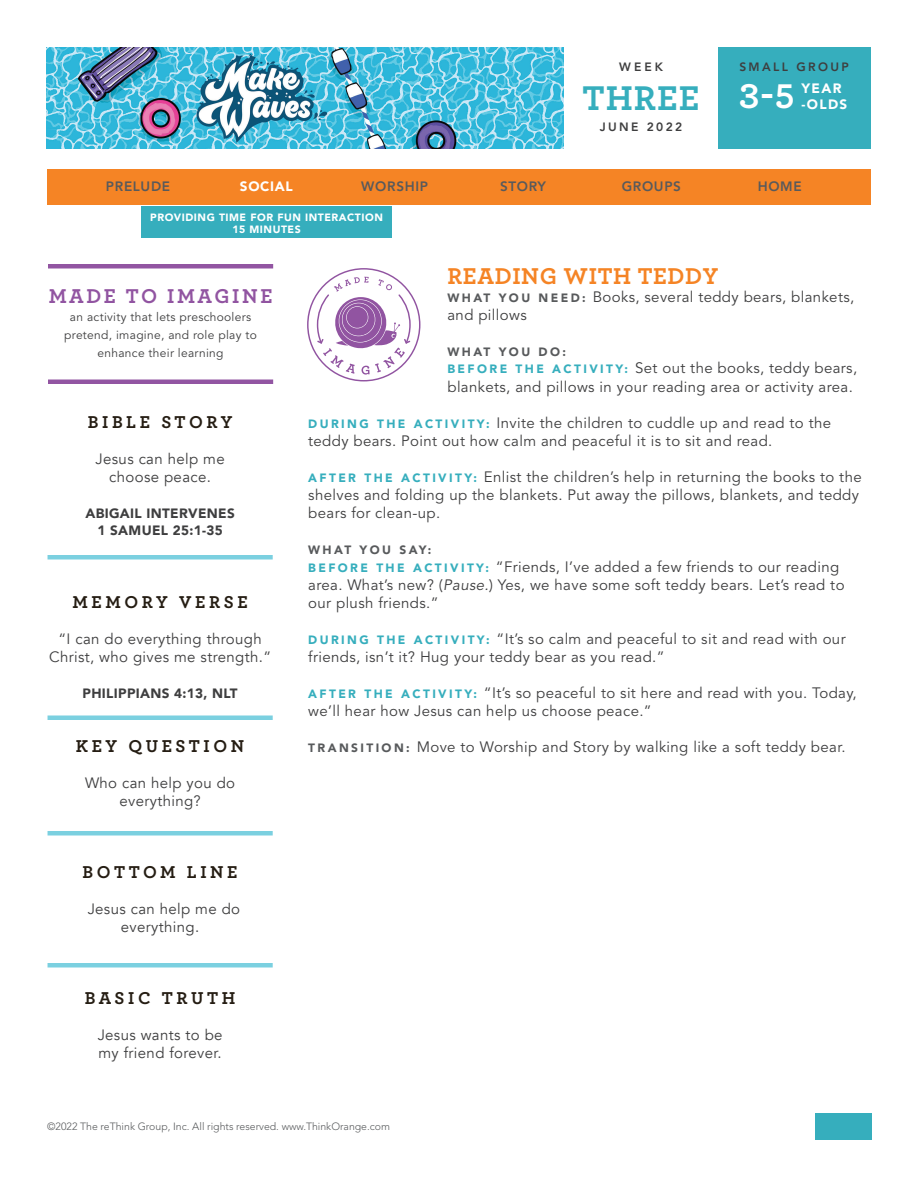
<style>
.page{position:relative;width:918px;height:1188px;background:#fff}
.page>*{position:absolute;margin:0;border:0;box-sizing:border-box;transform-origin:0 0}
.t1{font:700 36px "Archer Pro";letter-spacing:.025em;color:#36aebd}
.t2{font:700 36px "Archer Pro";color:#fff}
.t3{font:700 24px "Archer Pro";letter-spacing:.025em;color:#f58425}
.t4{font:700 21px "Archer Pro";letter-spacing:.125em;color:#9154a1}
.t5{font:700 18px "Archer Pro";letter-spacing:.2em;color:#251d13}
.t6{font:15px/18px "Avenir LT Std";letter-spacing:.025em;color:#3e3e3f}
.t7{font:15px/18px "Avenir";letter-spacing:.025em;color:#3e3e3f;text-align:center}
.t8{font:900 13.5px/18px "Avenir";letter-spacing:.025em;color:#3e3e3f;text-align:center}
.t9{font:800 13.5px "Avenir LT Std";letter-spacing:.05em;color:#585a5c}
.t10{font:900 13.5px/16.2px "Avenir LT Std";letter-spacing:.1em;color:#fff}
.t11{font:12px/18px "Avenir LT Std";letter-spacing:.025em;color:#3e3e3f;text-align:center}
.t12{font:800 12px "Avenir LT Std";letter-spacing:.2em;color:#3e3e3f}
.t13{font:900 12px "Avenir LT Std";letter-spacing:.2em;color:#585a5c}
.t14{font:300 10.5px "Avenir LT Std";color:#585a5c}
.t15{font:900 10.5px/12px "Avenir LT Std";letter-spacing:.05em;color:#fff;text-align:center}
.s1{font-weight:900;font-size:12px;color:#585a5c}
.s2{font-weight:900;font-size:12px;color:#36aebd}
.s3{font-style:italic}
</style>
<div class="page">
<img style="left:46px;top:47px;width:518px;height:102px">
<div style="left:717px;top:47px;width:154px;height:102px;background:#36aebd"></div>
<div style="left:48px;top:555px;width:225px;height:5px;background:#7bd0e0"></div>
<hr style="left:48px;top:716px;width:225px;height:4px;background:#7bd0e0">
<div style="left:48px;top:831px;width:225px;height:5px;background:#7bd0e0"></div>
<div style="left:48px;top:963px;width:225px;height:5px;background:#7bd0e0"></div>
<div style="left:141px;top:206px;width:251px;height:32px;background:#36aebd"></div>
<div style="left:47px;top:170px;width:824px;height:36px;background:#f58425"></div>
<div style="left:815px;top:1113px;width:57px;height:27px;background:#36aebd"></div>
<hr style="left:48px;top:380px;width:225px;height:4px;background:#9255a2">
<hr style="left:48px;top:264px;width:225px;height:4px;background:#9255a2">
<svg style="left:307px;top:268px;width:113px;height:113px"></svg>
<p class="t12" style="left:619px;top:59px;width:45px">WEEK</p>
<h1 class="t1" style="left:583px;top:69px;width:118px">THREE</h1>
<p class="t12" style="left:600px;top:120px;width:84px">JUNE 2022</p>
<p class="t12" style="left:739px;top:59px;width:111px">SMALL GROUP</p>
<h1 class="t2" style="left:739px;top:68px;width:57px">3-5</h1>
<p class="t10" style="left:802px;top:80px;width:47px">YEAR -OLDS</p>
<p class="t9" style="left:106px;top:178px;width:66px">PRELUDE</p>
<p class="t10" style="left:240px;top:178px;width:54px">SOCIAL</p>
<p class="t9" style="left:361px;top:178px;width:68px">WORSHIP</p>
<p class="t9" style="left:500px;top:178px;width:47px">STORY</p>
<p class="t9" style="left:622px;top:178px;width:61px">GROUPS</p>
<p class="t9" style="left:758px;top:178px;width:46px">HOME</p>
<p class="t15" style="left:150px;top:211px;width:234px">PROVIDING TIME FOR FUN INTERACTION<br>15 MINUTES</p>
<h3 class="t4" style="left:49px;top:279px;width:225px">MADE TO IMAGINE</h3>
<p class="t11" style="left:64px;top:308px;width:194px">an activity that lets preschoolers pretend, imagine, and role play to enhance their learning</p>
<p class="t5" style="left:88px;top:407px;width:146px">BIBLE STORY</p>
<p class="t7" style="left:96px;top:450px;width:131px">Jesus can help me choose peace.</p>
<p class="t8" style="left:85px;top:503px;width:151px">ABIGAIL INTERVENES<br>1 SAMUEL 25:1-35</p>
<p class="t5" style="left:72px;top:587px;width:177px">MEMORY VERSE</p>
<p class="t7" style="left:49px;top:630px;width:224px">“I can do everything through<br>Christ, who gives me strength.”</p>
<p class="t8" style="left:83px;top:683px;width:157px">PHILIPPIANS 4:13, NLT</p>
<p class="t5" style="left:76px;top:731px;width:170px">KEY QUESTION</p>
<p class="t7" style="left:85px;top:774px;width:152px">Who can help you do everything?</p>
<p class="t5" style="left:83px;top:857px;width:156px">BOTTOM LINE</p>
<p class="t7" style="left:88px;top:900px;width:154px">Jesus can help me do everything.</p>
<p class="t5" style="left:85px;top:983px;width:152px">BASIC TRUTH</p>
<p class="t7" style="left:98px;top:1026px;width:126px;text-align:left">Jesus wants to be my friend forever.</p>
<h2 class="t3" style="left:447px;top:257px;width:272px">READING WITH TEDDY</h2>
<p class="t6" style="left:447px;top:288px;width:408px"><span class="s1">W H AT Y O U N E E D :</span> Books, several teddy bears, blankets, and pillows</p>
<p class="t13" style="left:447px;top:344px;width:120px">WHAT YOU DO:</p>
<p class="t6" style="left:447px;top:358px;width:411px;line-height:18.9px"><span class="s2">B E F O R E T H E A C T I V I T Y:</span> Set out the books, teddy bears, blankets, and pillows in your reading area or activity area.</p>
<p class="t6" style="left:308px;top:414px;width:524px"><span class="s2">D U R I N G T H E A C T I V I TY:</span> Invite the children to cuddle up and read to the teddy bears. Point out how calm and peaceful it is to sit and read.</p>
<p class="t6" style="left:308px;top:468px;width:555px"><span class="s2">A F T E R T H E A C T I V I T Y:</span> Enlist the children’s help in returning the books to the shelves and folding up the blankets. Put away the pillows, blankets, and teddy bears for clean-up.</p>
<p class="t13" style="left:308px;top:542px;width:125px">WHAT YOU SAY:</p>
<p class="t6" style="left:308px;top:558px;width:538px"><span class="s2">B E F O R E T H E A C T I V I T Y:</span> “Friends, I’ve added a few friends to our reading area. What’s new? (<span class="s3">Pause.</span>) Yes, we have some soft teddy bears. Let’s read to our plush friends.”</p>
<p class="t6" style="left:308px;top:630px;width:539px"><span class="s2">D U R I N G T H E A C T I V I T Y:</span> “It’s so calm and peaceful to sit and read with our friends, isn’t it? Hug your teddy bear as you read.”</p>
<p class="t6" style="left:308px;top:684px;width:550px"><span class="s2">A F T E R T H E A C T I V I T Y:</span> “It’s so peaceful to sit here and read with you. Today, we’ll hear how Jesus can help us choose peace.”</p>
<p class="t6" style="left:308px;top:738px;width:539px"><span class="s1">T R A N S I T I O N :</span> Move to Worship and Story by walking like a soft teddy bear.</p>
<p class="t14" style="left:47px;top:1120px;width:344px">©2022 The reThink Group, Inc. All rights reserved. www.ThinkOrange.com</p>
</div>
